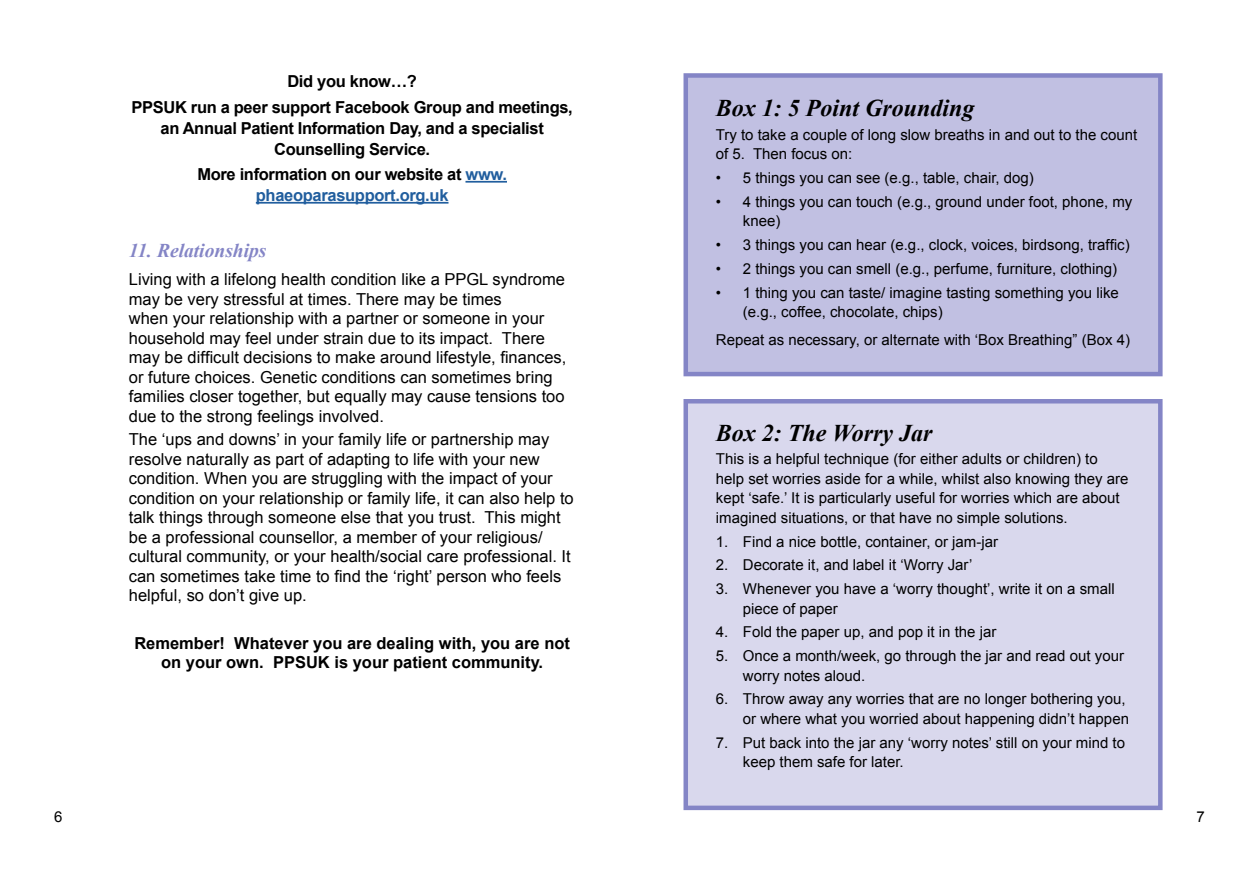
<style>
.page{position:relative;width:1259px;height:893px;background:#fff}
.page>*{position:absolute;margin:0;border:0;box-sizing:border-box;transform-origin:0 0}
.t1{font:italic 700 24px "Times New Roman";color:#000}
.t2{font:italic 700 19.5px "Times New Roman";color:#8485c6}
.t3{font:16.5px/19.5px "Arial";color:#000}
.t4{font:700 16.5px/21px "Arial";letter-spacing:-.02em;color:#000;text-align:center}
.t5{font:700 16.5px/19.5px "Arial";color:#000;text-align:center}
.t6{font:15px/19.5px "Arial";color:#000}
.s1{color:#215e9e}
</style>
<div class="page">
<div style="left:683px;top:73px;width:479px;height:303px;background:#c1c0e2;border:4px solid #8485c6"></div>
<div style="left:683px;top:399px;width:479px;height:411px;background:#d9d8ed;border:4px solid #8485c6"></div>
<hr style="left:465px;top:181px;width:42px;height:2px;background:#215e9e">
<hr style="left:256px;top:202px;width:192px;height:2px;background:#215e9e">
<p class="t4" style="left:131px;top:70px;width:443px;line-height:25.2px">Did you know…?<br>PPSUK run a peer support Facebook Group and meetings,</p>
<p class="t4" style="left:160px;top:118px;width:385px">an Annual Patient Information Day, and a specialist<br>Counselling Service.</p>
<p class="t4" style="left:197px;top:164px;width:311px">More information on our website at <span class="s1">www. phaeoparasupport.org.uk</span></p>
<h2 class="t2" style="left:129px;top:237px;width:139px">11. Relationships</h2>
<p class="t3" style="left:129px;top:270px;width:439px">Living with a lifelong health condition like a PPGL syndrome may be very stressful at times. There may be times<br>when your relationship with a partner or someone in your household may feel under strain due to its impact. There may be difficult decisions to make around lifestyle, finances, or future choices. Genetic conditions can sometimes bring families closer together, but equally may cause tensions too due to the strong feelings involved.</p>
<p class="t3" style="left:129px;top:430px;width:446px">The ‘ups and downs’ in your family life or partnership may resolve naturally as part of adapting to life with your new condition. When you are struggling with the impact of your condition on your relationship or family life, it can also help to talk things through someone else that you trust. This might be a professional counsellor, a member of your religious/ cultural community, or your health/social care professional. It can sometimes take time to find the ‘right’ person who feels helpful, so don’t give up.</p>
<p class="t5" style="left:134px;top:634px;width:437px">Remember! Whatever you are dealing with, you are not on your own. PPSUK is your patient community.</p>
<h1 class="t1" style="left:716px;top:91px;width:260px">Box 1: 5 Point Grounding</h1>
<p class="t6" style="left:716px;top:125px;width:423px">Try to take a couple of long slow breaths in and out to the count of 5. Then focus on:</p>
<p class="t6" style="left:716px;top:168px;width:320px">• 5 things you can see (e.g., table, chair, dog)</p>
<p class="t6" style="left:743px;top:192px;width:391px;text-indent:-27px">• 4 things you can touch (e.g., ground under foot, phone, my knee)</p>
<p class="t6" style="left:716px;top:235px;width:415px">• 3 things you can hear (e.g., clock, voices, birdsong, traffic)</p>
<p class="t6" style="left:716px;top:259px;width:403px">• 2 things you can smell (e.g., perfume, furniture, clothing)</p>
<p class="t6" style="left:743px;top:283px;width:378px;text-indent:-27px">• 1 thing you can taste/ imagine tasting something you like (e.g., coffee, chocolate, chips)</p>
<p class="t6" style="left:716px;top:330px;width:416px">Repeat as necessary, or alternate with ‘Box Breathing” (Box 4)</p>
<h1 class="t1" style="left:716px;top:416px;width:218px">Box 2: The Worry Jar</h1>
<p class="t6" style="left:716px;top:449px;width:414px">This is a helpful technique (for either adults or children) to help set worries aside for a while, whilst also knowing they are kept ‘safe.’ It is particularly useful for worries which are about imagined situations, or that have no simple solutions.</p>
<p class="t6" style="left:716px;top:532px;width:284px">1. Find a nice bottle, container, or jam-jar</p>
<p class="t6" style="left:716px;top:555px;width:258px">2. Decorate it, and label it ‘Worry Jar’</p>
<p class="t6" style="left:743px;top:579px;width:373px;text-indent:-27px">3. Whenever you have a ‘worry thought’, write it on a small piece of paper</p>
<p class="t6" style="left:716px;top:622px;width:282px">4. Fold the paper up, and pop it in the jar</p>
<p class="t6" style="left:743px;top:646px;width:383px;text-indent:-27px">5. Once a month/week, go through the jar and read out your worry notes aloud.</p>
<p class="t6" style="left:716px;top:689px;width:415px;text-align:right">6. Throw away any worries that are no longer bothering you, or where what you worried about happening didn’t happen</p>
<p class="t6" style="left:743px;top:733px;width:384px;text-indent:-27px">7. Put back into the jar any ‘worry notes’ still on your mind to keep them safe for later.</p>
<p class="t6" style="left:54px;top:807px;width:10px">6</p>
<p class="t6" style="left:1196px;top:807px;width:10px">7</p>
</div>
